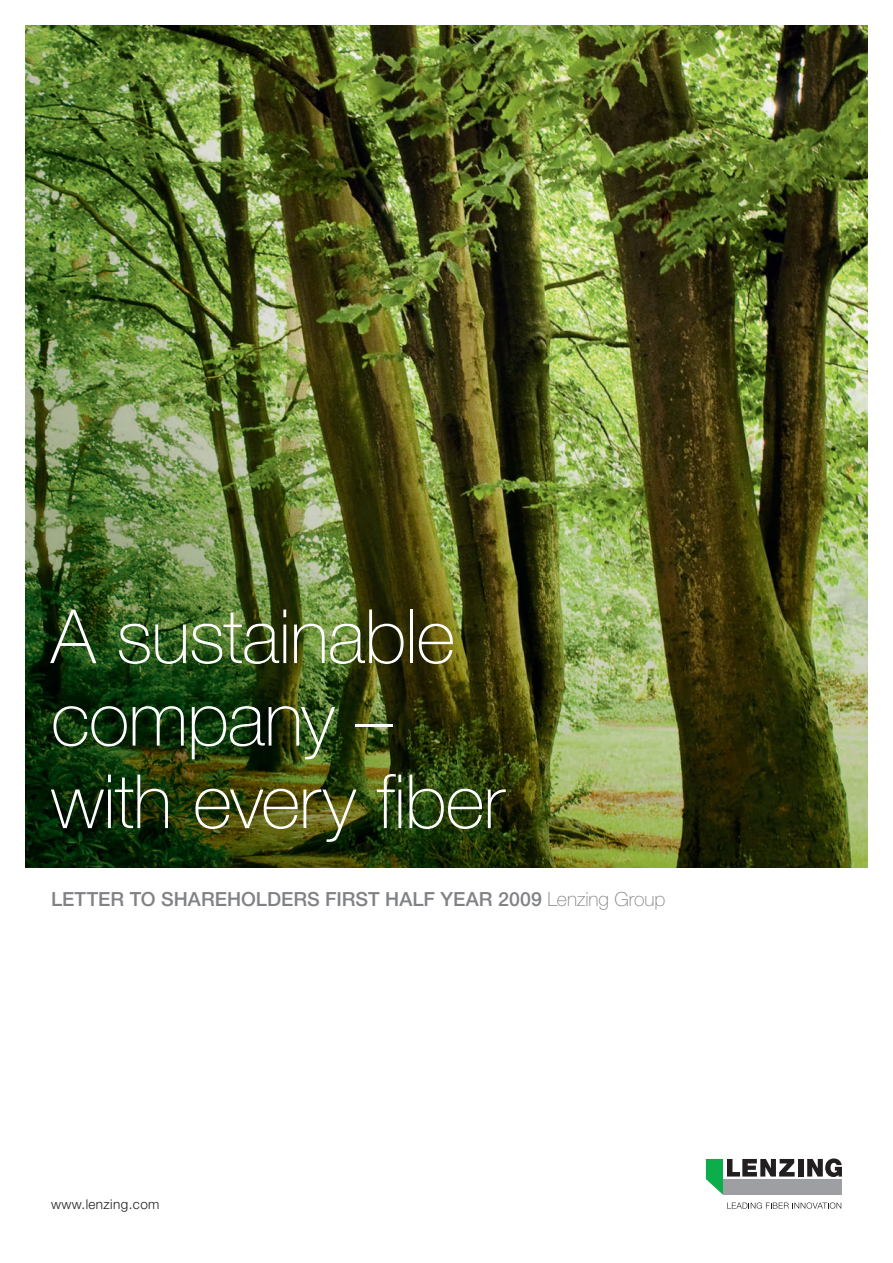
<style>
.page{position:relative;width:893px;height:1263px;background:#fff}
.page>*{position:absolute;margin:0;border:0;box-sizing:border-box;transform-origin:0 0}
.t1{font:100 75px/82.5px "Helvetica Neue LT Std";letter-spacing:-.015em;color:#fff}
.t2{font:500 19.5px "Helvetica Neue LT Std";color:#808285}
.t3{font:300 13.5px "Helvetica Neue LT Std";letter-spacing:.03em;color:#231f20}
.s1{font-weight:100}
</style>
<div class="page">
<img style="left:26px;top:26px;width:841px;height:841px">
<svg style="left:706px;top:1159px;width:89px;height:36px"></svg>
<div style="left:798px;top:1159px;width:5px;height:17px;background:#231f20"></div>
<svg style="left:807px;top:1158px;width:35px;height:19px"></svg>
<div style="left:723px;top:1179px;width:119px;height:16px;background:#9d9fa2"></div>
<svg style="left:727px;top:1202px;width:114px;height:7px"></svg>
<h1 class="t1" style="left:51px;top:595px;width:455px">A sustainable company – with every fiber</h1>
<p class="t2" style="left:51px;top:887px;width:616px">LETTER TO SHAREHOLDERS FIRST HALF YEAR 2009 <span class="s1">Lenzing Group</span></p>
<p class="t3" style="left:51px;top:1196px;width:110px">www.lenzing.com</p>
</div>
